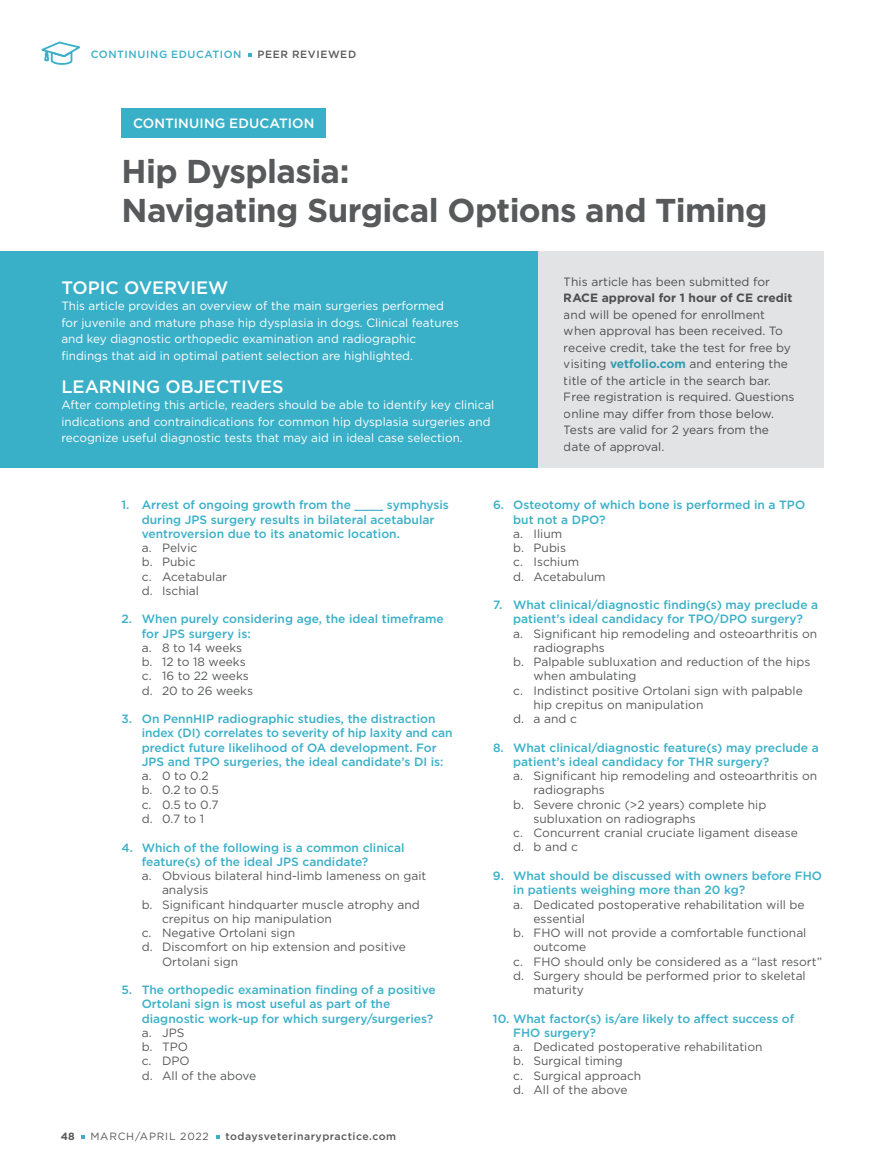
<style>
.page{position:relative;width:878px;height:1175px;background:#fff}
.page>*{position:absolute;margin:0;border:0;box-sizing:border-box;transform-origin:0 0}
.t1{font:700 33px/39px "Gotham";letter-spacing:-.02em;color:#58595b}
.t2{font:500 18px "Gotham";color:#fff}
.t3{font:500 13.5px "Gotham";letter-spacing:.01em;color:#fff}
.t4{font:12px/14.2px "Gotham";color:#58595b}
.t5{font:500 12px/14.2px "Gotham";color:#3ab0c8}
.t6{font:12px/16.5px "Gotham";color:#fff}
.t7{font:700 12px "Gotham";color:#58595b}
.t8{font:500 10.5px "Gotham";letter-spacing:.05em;color:#58595b}
.t9{font:500 10.5px "Gotham";letter-spacing:.06em;color:#3ab0c8}
.t10{font:10.5px "Gotham";letter-spacing:.075em;color:#58595b}
.t11{font:700 10.5px "Gotham";color:#58595b}
.s1{font-weight:700;color:#3ab0c8}
</style>
<div class="page">
<svg style="left:41px;top:41px;width:39px;height:24px"></svg>
<div style="left:122px;top:108px;width:204px;height:30px;background:#3ab0c8"></div>
<div style="left:0;top:251px;width:721px;height:217px;background:#3ab0c8"></div>
<div style="left:538px;top:251px;width:286px;height:217px;background:#e2e3e4"></div>
<p class="t9" style="left:91px;top:50px;width:152px">CONTINUING EDUCATION</p>
<p class="t8" style="left:257px;top:50px;width:100px">PEER REVIEWED</p>
<p class="t3" style="left:133px;top:117px;width:183px">CONTINUING EDUCATION</p>
<h1 class="t1" style="left:122px;top:153px;width:647px">Hip Dysplasia:<br>Navigating Surgical Options and Timing</h1>
<h2 class="t2" style="left:61px;top:279px;width:168px">TOPIC OVERVIEW</h2>
<p class="t6" style="left:61px;top:298px;width:399px">This article provides an overview of the main surgeries performed for juvenile and mature phase hip dysplasia in dogs. Clinical features and key diagnostic orthopedic examination and radiographic findings that aid in optimal patient selection are highlighted.</p>
<h2 class="t2" style="left:61px;top:378px;width:224px">LEARNING OBJECTIVES</h2>
<p class="t6" style="left:61px;top:397px;width:434px">After completing this article, readers should be able to identify key clinical indications and contraindications for common hip dysplasia surgeries and recognize useful diagnostic tests that may aid in ideal case selection.</p>
<p class="t4" style="left:563px;top:275px;width:208px">This article has been submitted for</p>
<p class="t7" style="left:563px;top:292px;width:230px">RACE approval for 1 hour of CE credit</p>
<p class="t4" style="left:563px;top:307px;width:232px;line-height:16.5px">and will be opened for enrollment when approval has been received. To receive credit, take the test for free by visiting <span class="s1">vetfolio.com</span> and entering the title of the article in the search bar.<br>Free registration is required. Questions online may differ from those below.<br>Tests are valid for 2 years from the date of approval.</p>
<p class="t5" style="left:142px;top:499px;width:308px;text-indent:-20px">1. Arrest of ongoing growth from the ____ symphysis during JPS surgery results in bilateral acetabular ventroversion due to its anatomic location.</p>
<p class="t4" style="left:142px;top:541px;width:87px">a. Pelvic<br>b. Pubic<br>c. Acetabular d. Ischial</p>
<p class="t5" style="left:142px;top:612px;width:303px;text-indent:-20px">2. When purely considering age, the ideal timeframe for JPS surgery is:</p>
<p class="t4" style="left:142px;top:641px;width:113px">a. 8 to 14 weeks b. 12 to 18 weeks c. 16 to 22 weeks d. 20 to 26 weeks</p>
<p class="t5" style="left:142px;top:712px;width:312px;text-indent:-20px">3. On PennHIP radiographic studies, the distraction index (DI) correlates to severity of hip laxity and can predict future likelihood of OA development. For JPS and TPO surgeries, the ideal candidate’s DI is:</p>
<p class="t4" style="left:142px;top:769px;width:78px">a. 0 to 0.2 b. 0.2 to 0.5 c. 0.5 to 0.7 d. 0.7 to 1</p>
<p class="t5" style="left:142px;top:840px;width:264px;text-indent:-20px">4. Which of the following is a common clinical feature(s) of the ideal JPS candidate?</p>
<p class="t4" style="left:142px;top:869px;width:286px">a. Obvious bilateral hind-limb lameness on gait</p>
<p class="t4" style="left:162px;top:883px;width:48px">analysis</p>
<p class="t4" style="left:142px;top:897px;width:279px">b. Significant hindquarter muscle atrophy and</p>
<p class="t4" style="left:162px;top:912px;width:171px">crepitus on hip manipulation</p>
<p class="t4" style="left:142px;top:926px;width:155px">c. Negative Ortolani sign</p>
<p class="t4" style="left:142px;top:940px;width:266px">d. Discomfort on hip extension and positive</p>
<p class="t4" style="left:162px;top:954px;width:78px">Ortolani sign</p>
<p class="t5" style="left:142px;top:983px;width:295px;text-indent:-20px">5. The orthopedic examination finding of a positive<br>Ortolani sign is most useful as part of the diagnostic work-up for which surgery/surgeries?</p>
<p class="t4" style="left:142px;top:1026px;width:116px">a. JPS<br>b. TPO<br>c. DPO<br>d. All of the above</p>
<p class="t11" style="left:61px;top:1131px;width:15px">48</p>
<p class="t10" style="left:90px;top:1131px;width:120px">MARCH/APRIL 2022</p>
<p class="t8" style="left:225px;top:1131px;width:172px">todaysveterinarypractice.com</p>
<p class="t5" style="left:513px;top:499px;width:293px;text-indent:-20px">6. Osteotomy of which bone is performed in a TPO but not a DPO?</p>
<p class="t4" style="left:513px;top:527px;width:94px">a. Ilium<br>b. Pubis<br>c. Ischium<br>d. Acetabulum</p>
<p class="t5" style="left:493px;top:598px;width:327px;text-align:center">7. What clinical/diagnostic finding(s) may preclude a patient’s ideal candidacy for TPO/DPO surgery?</p>
<p class="t4" style="left:513px;top:627px;width:305px">a. Significant hip remodeling and osteoarthritis on</p>
<p class="t4" style="left:533px;top:641px;width:73px">radiographs</p>
<p class="t4" style="left:513px;top:655px;width:298px">b. Palpable subluxation and reduction of the hips</p>
<p class="t4" style="left:533px;top:669px;width:104px">when ambulating</p>
<p class="t4" style="left:513px;top:684px;width:291px">c. Indistinct positive Ortolani sign with palpable</p>
<p class="t4" style="left:533px;top:698px;width:171px">hip crepitus on manipulation</p>
<p class="t4" style="left:513px;top:712px;width:65px">d. a and c</p>
<p class="t5" style="left:513px;top:741px;width:307px;text-indent:-20px">8. What clinical/diagnostic feature(s) may preclude a patient’s ideal candidacy for THR surgery?</p>
<p class="t4" style="left:513px;top:769px;width:305px">a. Significant hip remodeling and osteoarthritis on</p>
<p class="t4" style="left:533px;top:783px;width:73px">radiographs</p>
<p class="t4" style="left:513px;top:798px;width:255px">b. Severe chronic (&gt;2 years) complete hip</p>
<p class="t4" style="left:533px;top:812px;width:164px">subluxation on radiographs</p>
<p class="t4" style="left:513px;top:826px;width:286px">c. Concurrent cranial cruciate ligament disease</p>
<p class="t4" style="left:513px;top:840px;width:66px">d. b and c</p>
<p class="t5" style="left:513px;top:869px;width:310px;text-indent:-20px">9. What should be discussed with owners before FHO in patients weighing more than 20 kg?</p>
<p class="t4" style="left:513px;top:897px;width:293px">a. Dedicated postoperative rehabilitation will be</p>
<p class="t4" style="left:533px;top:912px;width:53px">essential</p>
<p class="t4" style="left:513px;top:926px;width:295px">b. FHO will not provide a comfortable functional</p>
<p class="t4" style="left:533px;top:940px;width:54px">outcome</p>
<p class="t4" style="left:513px;top:954px;width:310px">c. FHO should only be considered as a “last resort”</p>
<p class="t4" style="left:513px;top:969px;width:294px">d. Surgery should be performed prior to skeletal</p>
<p class="t4" style="left:533px;top:983px;width:52px">maturity</p>
<p class="t5" style="left:513px;top:1011px;width:282px;text-indent:-20px">10. What factor(s) is/are likely to affect success of<br>FHO surgery?</p>
<p class="t4" style="left:513px;top:1040px;width:251px">a. Dedicated postoperative rehabilitation b. Surgical timing<br>c. Surgical approach<br>d. All of the above</p>
</div>
